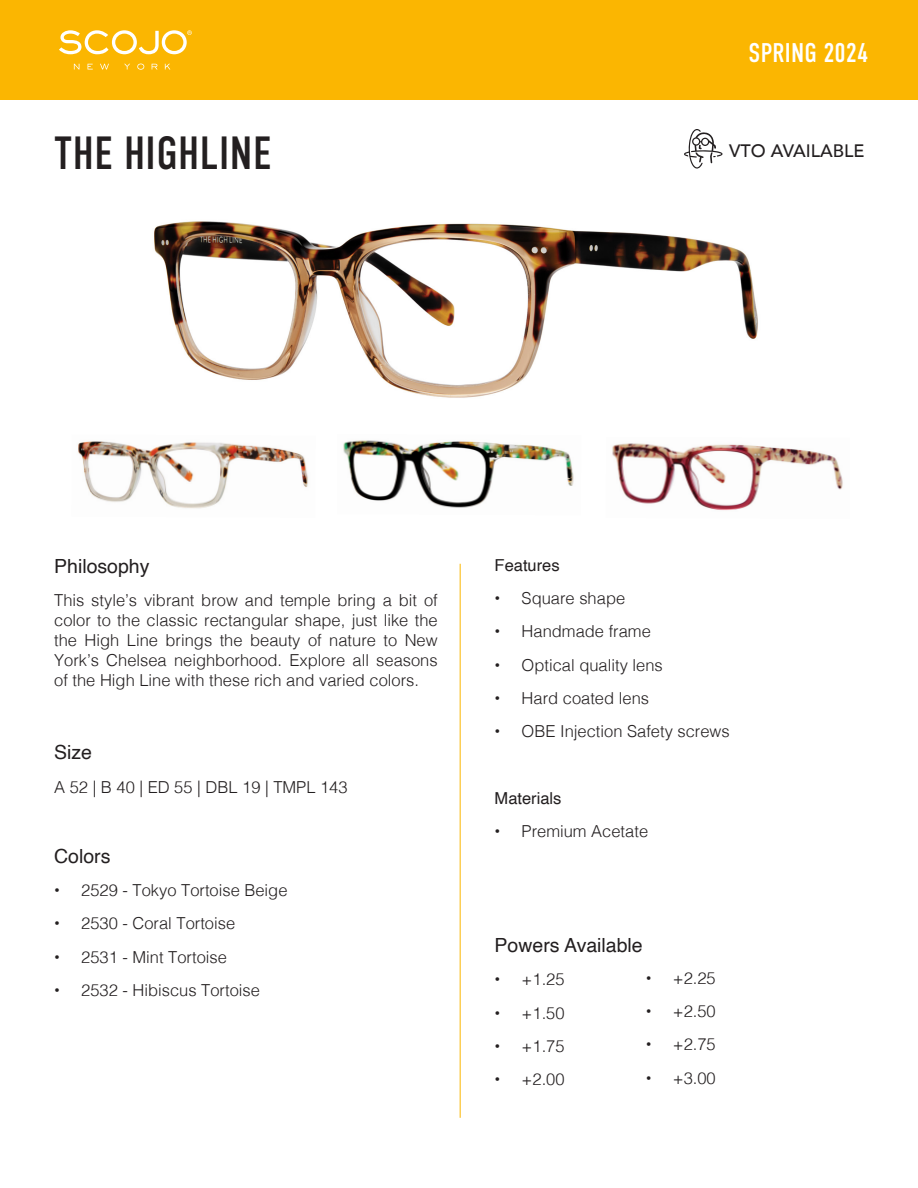
<style>
.page{position:relative;width:918px;height:1188px;background:#fff}
.page>*{position:absolute;margin:0;border:0;box-sizing:border-box;transform-origin:0 0}
.t1{font:46.5px "DIN Condensed";letter-spacing:.01em;color:#231f20}
.t2{font:27px "DIN Condensed";letter-spacing:.01em;color:#fff}
.t3{font:19.5px "Helvetica";color:#231f20}
.t4{font:500 18px "Avenir";color:#231f20}
.t5{font:300 16.5px/19.8px "Helvetica";color:#231f20;text-align:justify}
.t6{font:16.5px "Helvetica";color:#231f20}
.s1{font-weight:400}
</style>
<div class="page">
<div style="left:0;top:0;width:918px;height:99px;background:#fbb601"></div>
<svg style="left:74px;top:64px;width:5px;height:6px"></svg>
<svg style="left:88px;top:64px;width:5px;height:6px"></svg>
<svg style="left:100px;top:64px;width:9px;height:6px"></svg>
<svg style="left:124px;top:64px;width:6px;height:6px"></svg>
<svg style="left:137px;top:64px;width:7px;height:6px"></svg>
<svg style="left:152px;top:64px;width:6px;height:6px"></svg>
<svg style="left:165px;top:64px;width:5px;height:6px"></svg>
<svg style="left:59px;top:30px;width:133px;height:24px"></svg>
<hr style="left:460px;top:564px;width:1px;height:554px;background:#fbb601">
<svg style="left:684px;top:129px;width:39px;height:40px"></svg>
<img style="left:343px;top:440px;width:231px;height:68px">
<img style="left:612px;top:443px;width:231px;height:68px">
<img style="left:78px;top:441px;width:230px;height:68px">
<img style="left:154px;top:221px;width:604px;height:177px">
<p class="t1" style="left:54px;top:127px;width:219px">THE HIGHLINE</p>
<h2 class="t2" style="left:749px;top:38px;width:121px">SPRING 2024</h2>
<p class="t4" style="left:729px;top:135px;width:137px">VTO AVAILABLE</p>
<p class="t3" style="left:54px;top:551px;width:97px">Philosophy</p>
<p class="t5" style="left:54px;top:589px;width:385px">This style’s vibrant brow and temple bring a bit of color to the classic rectangular shape, just like the the High Line brings the beauty of nature to New York’s Chelsea neighborhood. Explore all seasons of the High Line with these rich and varied colors.</p>
<p class="t3" style="left:54px;top:737px;width:39px">Size</p>
<p class="t5" style="left:54px;top:776px;width:295px">A 52 | B 40 | ED 55 | DBL 19 | TMPL 143</p>
<p class="t3" style="left:54px;top:841px;width:58px">Colors</p>
<p class="t5" style="left:54px;top:879px;width:235px"><span class="s1">•</span> 2529 - Tokyo Tortoise Beige</p>
<p class="t5" style="left:54px;top:912px;width:183px"><span class="s1">•</span> 2530 - Coral Tortoise</p>
<p class="t5" style="left:54px;top:946px;width:174px"><span class="s1">•</span> 2531 - Mint Tortoise</p>
<p class="t5" style="left:54px;top:979px;width:207px"><span class="s1">•</span> 2532 - Hibiscus Tortoise</p>
<p class="t6" style="left:495px;top:552px;width:67px">Features</p>
<p class="t5" style="left:495px;top:587px;width:132px"><span class="s1">•</span> Square shape</p>
<p class="t5" style="left:495px;top:620px;width:158px"><span class="s1">•</span> Handmade frame</p>
<p class="t5" style="left:495px;top:654px;width:170px"><span class="s1">•</span> Optical quality lens</p>
<p class="t5" style="left:495px;top:687px;width:156px"><span class="s1">•</span> Hard coated lens</p>
<p class="t5" style="left:495px;top:720px;width:237px"><span class="s1">•</span> OBE Injection Safety screws</p>
<p class="t6" style="left:495px;top:785px;width:68px">Materials</p>
<p class="t5" style="left:495px;top:820px;width:155px"><span class="s1">•</span> Premium Acetate</p>
<p class="t3" style="left:495px;top:930px;width:150px">Powers Available</p>
<p class="t5" style="left:495px;top:968px;width:71px"><span class="s1">•</span> +1.25</p>
<p class="t5" style="left:495px;top:1002px;width:71px"><span class="s1">•</span> +1.50</p>
<p class="t5" style="left:495px;top:1035px;width:71px"><span class="s1">•</span> +1.75</p>
<p class="t5" style="left:495px;top:1068px;width:71px"><span class="s1">•</span> +2.00</p>
<p class="t5" style="left:646px;top:967px;width:71px"><span class="s1">•</span> +2.25</p>
<p class="t5" style="left:646px;top:1000px;width:71px"><span class="s1">•</span> +2.50</p>
<p class="t5" style="left:646px;top:1034px;width:71px"><span class="s1">•</span> +2.75</p>
<p class="t5" style="left:646px;top:1067px;width:71px"><span class="s1">•</span> +3.00</p>
</div>
